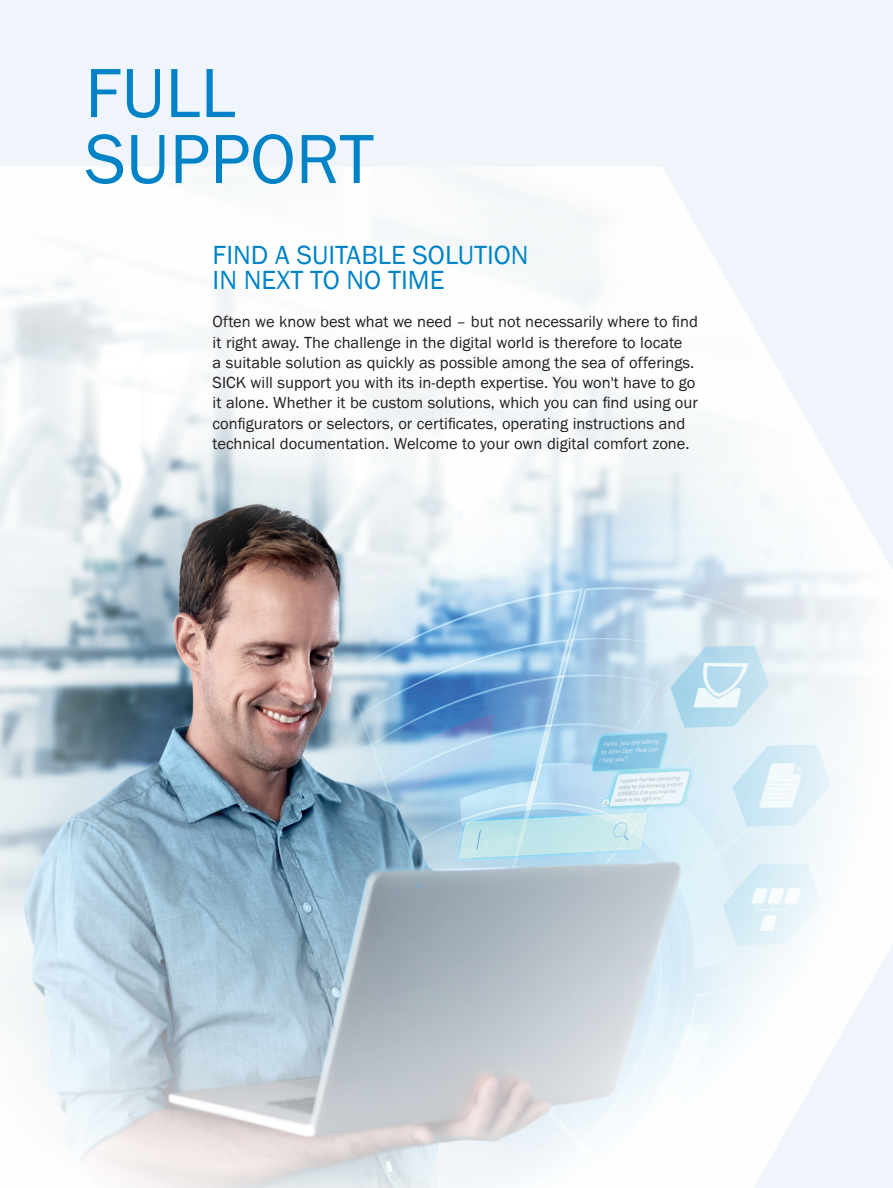
<style>
.page{position:relative;width:893px;height:1188px;background:#eff5fa}
.page>*{position:absolute;margin:0;border:0;box-sizing:border-box;transform-origin:0 0}
.PS_title{font:72px/66px "SICK Franklin";color:#0083c6}
.PS_header2{font:27px/25.5px "SICK Franklin";color:#0083c6}
.PS_intro{font:16.5px/20.2px "SICK Franklin";color:#231f20}
</style>
<div class="page">
<img style="left:0;top:167px;width:892px;height:1021px">
<svg style="left:138px;top:233px;width:574px;height:322px"></svg>
<div style="left:0;top:161px;width:574px;height:322px;background:#fff;border-radius:50%"></div>
<p class="PS_title" style="left:85px;top:61px;width:291px">FULL<br>SUPPORT</p>
<p class="PS_header2" style="left:213px;top:242px;width:318px">FIND A SUITABLE SOLUTION<br>IN NEXT TO NO TIME</p>
<p class="PS_intro" style="left:213px;top:312px;width:487px">Often we know best what we need – but not necessarily where to find it right away. The challenge in the digital world is therefore to locate<br>a suitable solution as quickly as possible among the sea of offerings.<br>SICK will support you with its in-depth expertise. You won't have to go it alone. Whether it be custom solutions, which you can find using our configurators or selectors, or certificates, operating instructions and technical documentation. Welcome to your own digital comfort zone.</p>
</div>
